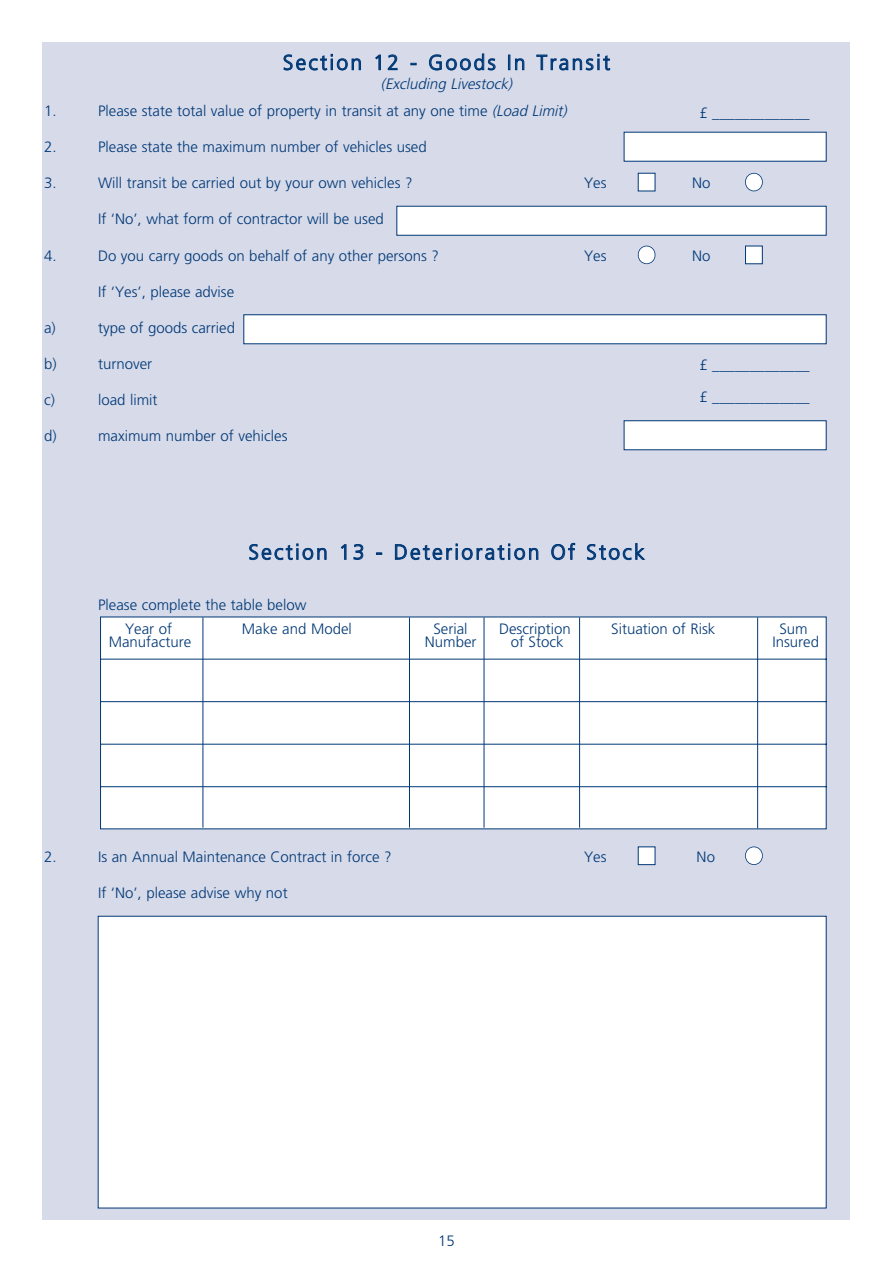
<style>
.page{position:relative;width:893px;height:1263px;background:#fff}
.page>*{position:absolute;margin:0;border:0;box-sizing:border-box;transform-origin:0 0}
.t1{font:300 21px "Frutiger LT";letter-spacing:.11em;color:#003876}
.t2{font:300 15px/31.5px "Frutiger LT";color:#003876}
.t3{font:italic 300 15px "Frutiger LT";color:#003876}
.s1{font-style:italic}
</style>
<div class="page">
<div style="left:43px;top:43px;width:807px;height:1177px;background:#d6dae9"></div>
<svg style="left:283px;top:54px;width:78px;height:17px"></svg>
<svg style="left:375px;top:54px;width:6px;height:16px"></svg>
<svg style="left:387px;top:54px;width:11px;height:16px"></svg>
<svg style="left:429px;top:53px;width:67px;height:18px"></svg>
<svg style="left:508px;top:55px;width:16px;height:15px"></svg>
<svg style="left:536px;top:54px;width:74px;height:17px"></svg>
<svg style="left:249px;top:544px;width:78px;height:16px"></svg>
<svg style="left:341px;top:544px;width:6px;height:16px"></svg>
<svg style="left:353px;top:544px;width:10px;height:16px"></svg>
<svg style="left:376px;top:553px;width:6px;height:2px"></svg>
<svg style="left:395px;top:544px;width:143px;height:16px"></svg>
<svg style="left:551px;top:543px;width:24px;height:17px"></svg>
<svg style="left:587px;top:543px;width:59px;height:17px"></svg>
<div style="left:100px;top:616px;width:727px;height:214px;background:#fff"></div>
<hr style="left:203px;top:617px;width:1px;height:211px;background:#003876">
<hr style="left:409px;top:617px;width:1px;height:211px;background:#003876">
<hr style="left:484px;top:617px;width:1px;height:211px;background:#003876">
<hr style="left:579px;top:617px;width:1px;height:211px;background:#003876">
<hr style="left:757px;top:617px;width:1px;height:211px;background:#003876">
<div style="left:639px;top:174px;width:16px;height:17px;background:#fff"></div>
<svg style="left:745px;top:173px;width:18px;height:18px"></svg>
<svg style="left:638px;top:246px;width:17px;height:18px"></svg>
<div style="left:746px;top:246px;width:16px;height:17px;background:#fff"></div>
<div style="left:745px;top:246px;width:18px;height:18px;border:1px solid #003876"></div>
<div style="left:639px;top:847px;width:16px;height:17px;background:#fff"></div>
<svg style="left:745px;top:846px;width:18px;height:19px"></svg>
<div style="left:99px;top:917px;width:727px;height:291px;background:#fff"></div>
<div style="left:624px;top:133px;width:202px;height:28px;background:#fff"></div>
<div style="left:624px;top:132px;width:203px;height:30px;border:1px solid #003876"></div>
<div style="left:624px;top:421px;width:202px;height:28px;background:#fff"></div>
<div style="left:624px;top:420px;width:203px;height:30px;border:1px solid #003876"></div>
<div style="left:397px;top:207px;width:429px;height:28px;background:#fff"></div>
<div style="left:396px;top:206px;width:431px;height:30px;border:1px solid #003876"></div>
<div style="left:244px;top:315px;width:582px;height:28px;background:#fff"></div>
<div style="left:243px;top:314px;width:584px;height:30px;border:1px solid #003876"></div>
<p class="t1" style="left:283px;top:51px;width:329px">Section 12 - Goods In Transit</p>
<p class="t3" style="left:381px;top:75px;width:136px">(Excluding Livestock)</p>
<p class="t2" style="left:44px;top:96px;width:14px">1.</p>
<p class="t2" style="left:98px;top:96px;width:474px">Please state total value of property in transit at any one time <span class="s1">(Load Limit)</span></p>
<p class="t2" style="left:44px;top:132px;width:14px">2.</p>
<p class="t2" style="left:98px;top:132px;width:330px">Please state the maximum number of vehicles used</p>
<p class="t2" style="left:44px;top:168px;width:14px">3.</p>
<p class="t2" style="left:98px;top:168px;width:316px">Will transit be carried out by your own vehicles ?</p>
<p class="t2" style="left:584px;top:168px;width:24px">Yes</p>
<p class="t2" style="left:692px;top:168px;width:20px">No</p>
<p class="t2" style="left:98px;top:204px;width:287px">If ‘No’, what form of contractor will be used</p>
<p class="t2" style="left:44px;top:240px;width:14px">4.</p>
<p class="t2" style="left:98px;top:240px;width:342px">Do you carry goods on behalf of any other persons ?</p>
<p class="t2" style="left:584px;top:240px;width:24px">Yes</p>
<p class="t2" style="left:692px;top:240px;width:20px">No</p>
<p class="t2" style="left:98px;top:276px;width:138px">If ‘Yes’, please advise</p>
<p class="t2" style="left:44px;top:312px;width:13px">a)</p>
<p class="t2" style="left:98px;top:312px;width:139px">type of goods carried</p>
<p class="t2" style="left:44px;top:348px;width:14px">b)</p>
<p class="t2" style="left:98px;top:348px;width:56px">turnover</p>
<p class="t2" style="left:44px;top:384px;width:12px">c)</p>
<p class="t2" style="left:98px;top:384px;width:61px">load limit</p>
<p class="t2" style="left:44px;top:420px;width:14px">d)</p>
<p class="t2" style="left:98px;top:420px;width:191px">maximum number of vehicles</p>
<p class="t2" style="left:699px;top:97px;width:112px">£ _____________</p>
<p class="t2" style="left:699px;top:350px;width:112px">£ _____________ £ _____________</p>
<p class="t1" style="left:248px;top:540px;width:398px">Section 13 - Deterioration Of Stock</p>
<p class="t2" style="left:98px;top:589px;width:210px">Please complete the table below</p>
<p class="t2" style="left:125px;top:613px;width:49px">Year of</p>
<p class="t2" style="left:242px;top:613px;width:112px">Make and Model</p>
<p class="t2" style="left:433px;top:613px;width:36px">Serial</p>
<p class="t2" style="left:499px;top:613px;width:73px">Description</p>
<p class="t2" style="left:611px;top:613px;width:106px">Situation of Risk</p>
<p class="t2" style="left:779px;top:613px;width:30px">Sum</p>
<p class="t2" style="left:109px;top:626px;width:84px">Manufacture</p>
<p class="t2" style="left:425px;top:626px;width:53px">Number</p>
<p class="t2" style="left:511px;top:626px;width:54px">of Stock</p>
<p class="t2" style="left:772px;top:626px;width:48px">Insured</p>
<p class="t2" style="left:44px;top:841px;width:14px">2.</p>
<p class="t2" style="left:98px;top:841px;width:295px">Is an Annual Maintenance Contract in force ?</p>
<p class="t2" style="left:584px;top:841px;width:24px">Yes</p>
<p class="t2" style="left:697px;top:841px;width:20px">No</p>
<p class="t2" style="left:98px;top:877px;width:191px">If ‘No’, please advise why not</p>
<p class="t2" style="left:438px;top:1225px;width:18px">15</p>
</div>
